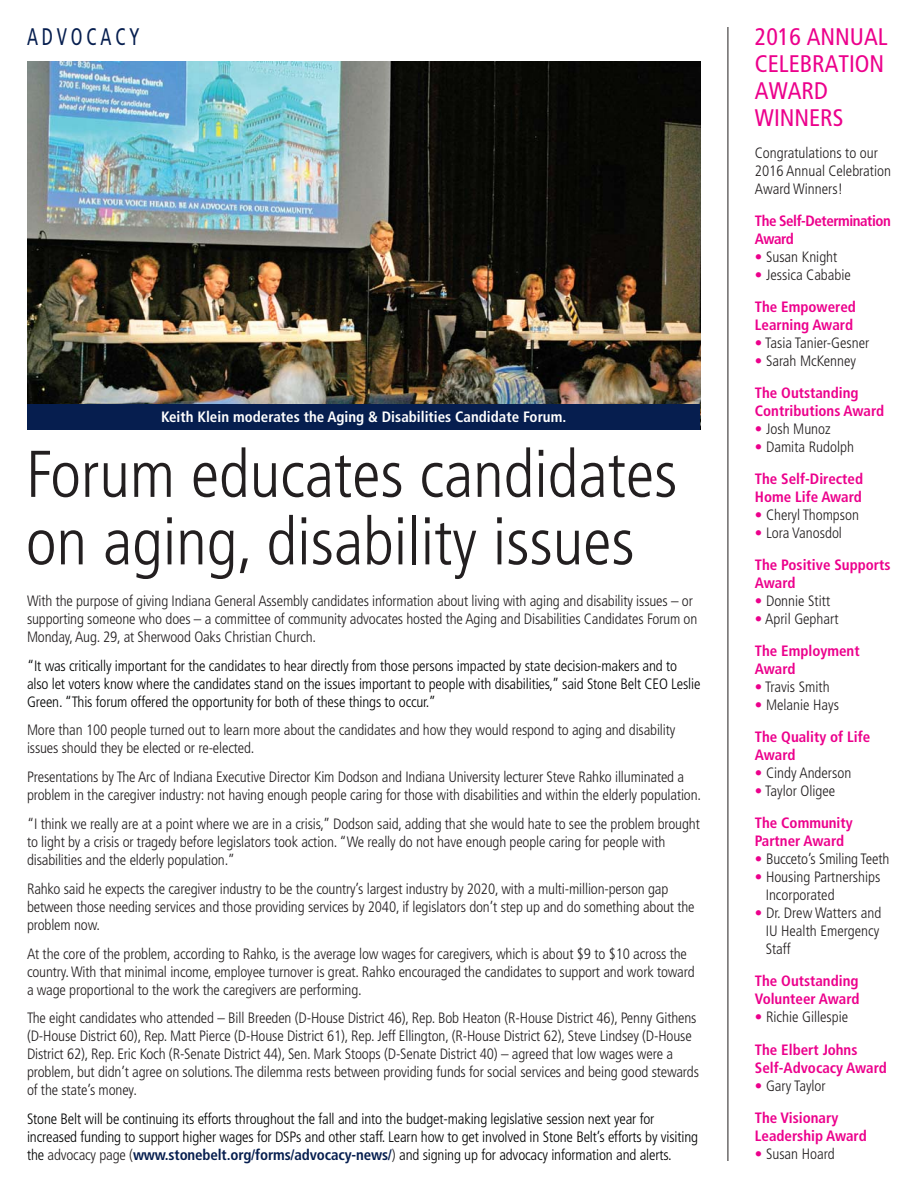
<style>
.page{position:relative;width:918px;height:1188px;background:#fff}
.page>*{position:absolute;margin:0;border:0;box-sizing:border-box;transform-origin:0 0}
.t1{font:300 condensed 66px/67.5px "Frutiger";color:#231f20}
.t2{font:condensed 24px/27px "Frutiger";color:#ec008c}
.t3{font:condensed 24px "Frutiger";letter-spacing:.2em;color:#061e4f;scale:.8 1}
.t4{font:300 condensed 15px/18px "Frutiger";letter-spacing:-.01em;color:#231f20}
.t5{font:300 condensed 15px/18px "Frutiger";letter-spacing:-.01em;color:#010202}
.t6{font:700 condensed 15px/32.1px "Frutiger";color:#ec008c}
.t7{font:700 condensed 15px "Frutiger";color:#fff}
.t8{font:700 condensed 15px/18px "Frutiger";letter-spacing:-.03em;color:#ec008c}
.s1{color:#231f20}
.s2{font-weight:700;color:#061e4f}
.s3{color:#ec008c}
.s4{font-weight:700;color:#ec008c}
.s5{font-weight:300}
.s6{font-weight:300;color:#231f20}
</style>
<div class="page">
<img style="left:27px;top:62px;width:674px;height:368px">
<hr style="left:728px;top:27px;width:1px;height:1134px;background:#231f20">
<div style="left:27px;top:404px;width:673px;height:26px;background:#061e4f"></div>
<p class="t3" style="left:27px;top:27px;width:142px">ADVOCACY</p>
<p class="t7" style="left:161px;top:411px;width:407px">Keith Klein moderates the Aging &amp; Disabilities Candidate Forum.</p>
<p class="t1" style="left:26px;top:446px;width:653px">Forum educates candidates on aging, disability issues</p>
<p class="t4" style="left:27px;top:593px;width:672px">With the purpose of giving Indiana General Assembly candidates information about living with aging and disability issues – or supporting someone who does – a committee of community advocates hosted the Aging and Disabilities Candidates Forum on<br>Monday, Aug. 29, at Sherwood Oaks Christian Church.</p>
<p class="t5" style="left:27px;top:658px;width:675px">“It was critically important for the candidates to hear directly from those persons impacted by state decision-makers and to also let voters know where the candidates stand on the issues important to people with disabilities,” said Stone Belt CEO Leslie<br>Green. “This forum offered the opportunity for both of these things to occur.”</p>
<p class="t4" style="left:27px;top:722px;width:650px">More than 100 people turned out to learn more about the candidates and how they would respond to aging and disability issues should they be elected or re-elected.</p>
<p class="t4" style="left:27px;top:769px;width:676px">Presentations by The Arc of Indiana Executive Director Kim Dodson and Indiana University lecturer Steve Rahko illuminated a problem in the caregiver industry: not having enough people caring for those with disabilities and within the elderly population.</p>
<p class="t4" style="left:27px;top:816px;width:674px">“I think we really are at a point where we are in a crisis,” Dodson said, adding that she would hate to see the problem brought to light by a crisis or tragedy before legislators took action. “We really do not have enough people caring for people with disabilities and the elderly population.”</p>
<p class="t4" style="left:27px;top:881px;width:669px">Rahko said he expects the caregiver industry to be the country’s largest industry by 2020, with a multi-million-person gap between those needing services and those providing services by 2040, if legislators don’t step up and do something about the problem now.</p>
<p class="t4" style="left:27px;top:946px;width:669px">At the core of the problem, according to Rahko, is the average low wages for caregivers, which is about $9 to $10 across the country. With that minimal income, employee turnover is great. Rahko encouraged the candidates to support and work toward a wage proportional to the work the caregivers are performing.</p>
<p class="t4" style="left:27px;top:1010px;width:674px">The eight candidates who attended – Bill Breeden (D-House District 46), Rep. Bob Heaton (R-House District 46), Penny Githens (D-House District 60), Rep. Matt Pierce (D-House District 61), Rep. Jeff Ellington, (R-House District 62), Steve Lindsey (D-House District 62), Rep. Eric Koch (R-Senate District 44), Sen. Mark Stoops (D-Senate District 40) – agreed that low wages were a problem, but didn’t agree on solutions. The dilemma rests between providing funds for social services and being good stewards of the state’s money.</p>
<p class="t5" style="left:27px;top:1111px;width:673px">Stone Belt will be continuing its efforts throughout the fall and into the budget-making legislative session next year for increased funding to support higher wages for DSPs and other staff. Learn how to get involved in Stone Belt’s efforts by visiting the <span class="s1">advocacy page (</span><span class="s2">www.stonebelt.org/forms/advocacy-news/</span><span class="s1">)</span> and signing up for advocacy information and alerts.</p>
<p class="t2" style="left:755px;top:25px;width:134px">2016 ANNUAL<br>CELEBRATION<br>AWARD<br>WINNERS</p>
<p class="t4" style="left:755px;top:145px;width:138px">Congratulations to our<br>2016 Annual Celebration<br>Award Winners!</p>
<p class="t8" style="left:755px;top:213px;width:138px">The Self-Determination<br>Award</p>
<p class="t4" style="left:755px;top:249px;width:84px"><span class="s3">•</span> Susan Knight</p>
<p class="t4" style="left:755px;top:260px;width:102px;line-height:32.1px"><span class="s3">•</span> Jessica Cababie<br><span class="s4">The Empowered</span></p>
<p class="t6" style="left:755px;top:310px;width:100px">Learning Award</p>
<p class="t4" style="left:755px;top:335px;width:116px"><span class="s3">•</span> Tasia Tanier-Gesner</p>
<p class="t6" style="left:755px;top:346px;width:105px"><span class="s5">•</span> <span class="s6">Sarah McKenney<br></span>The Outstanding</p>
<p class="t6" style="left:755px;top:396px;width:131px">Contributions Award</p>
<p class="t4" style="left:755px;top:421px;width:77px"><span class="s3">•</span> Josh Munoz</p>
<p class="t6" style="left:755px;top:432px;width:110px"><span class="s5">•</span> <span class="s6">Damita Rudolph<br></span>The Self-Directed</p>
<p class="t6" style="left:755px;top:482px;width:109px">Home Life Award</p>
<p class="t4" style="left:755px;top:507px;width:106px"><span class="s3">•</span> Cheryl Thompson</p>
<p class="t6" style="left:755px;top:518px;width:137px"><span class="s5">•</span> <span class="s6">Lora Vanosdol<br></span>The Positive Supports</p>
<p class="t6" style="left:755px;top:568px;width:42px">Award</p>
<p class="t4" style="left:755px;top:593px;width:77px"><span class="s3">•</span> Donnie Stitt</p>
<p class="t6" style="left:755px;top:604px;width:106px"><span class="s5">•</span> <span class="s6">April Gephart<br></span>The Employment</p>
<p class="t6" style="left:755px;top:654px;width:42px">Award</p>
<p class="t4" style="left:755px;top:679px;width:76px"><span class="s3">•</span> Travis Smith</p>
<p class="t6" style="left:755px;top:690px;width:117px"><span class="s5">•</span> <span class="s6">Melanie Hays<br></span>The Quality of Life</p>
<p class="t6" style="left:755px;top:740px;width:42px">Award</p>
<p class="t4" style="left:755px;top:765px;width:98px"><span class="s3">•</span> Cindy Anderson</p>
<p class="t4" style="left:755px;top:776px;width:99px;line-height:32.1px"><span class="s3">•</span> Taylor Oligee<br><span class="s4">The Community</span></p>
<p class="t6" style="left:755px;top:826px;width:91px">Partner Award</p>
<p class="t4" style="left:755px;top:851px;width:136px"><span class="s3">•</span> Bucceto’s Smiling Teeth</p>
<p class="t4" style="left:766px;top:869px;width:116px;text-indent:-11px"><span class="s3">•</span> Housing Partnerships<br>Incorporated</p>
<p class="t4" style="left:766px;top:905px;width:117px;text-indent:-11px"><span class="s3">•</span> Dr. Drew Watters and<br>IU Health Emergency<br>Staff</p>
<p class="t6" style="left:755px;top:973px;width:106px;line-height:18px">The Outstanding<br>Volunteer Award</p>
<p class="t4" style="left:755px;top:1002px;width:104px;line-height:32.1px"><span class="s3">•</span> Richie Gillespie<br><span class="s4">The Elbert Johns</span></p>
<p class="t6" style="left:755px;top:1052px;width:134px">Self-Advocacy Award</p>
<p class="t6" style="left:755px;top:1070px;width:85px"><span class="s5">•</span> <span class="s6">Gary Taylor<br></span>The Visionary</p>
<p class="t6" style="left:755px;top:1121px;width:113px">Leadership Award</p>
<p class="t4" style="left:755px;top:1146px;width:81px"><span class="s3">•</span> Susan Hoard</p>
</div>
